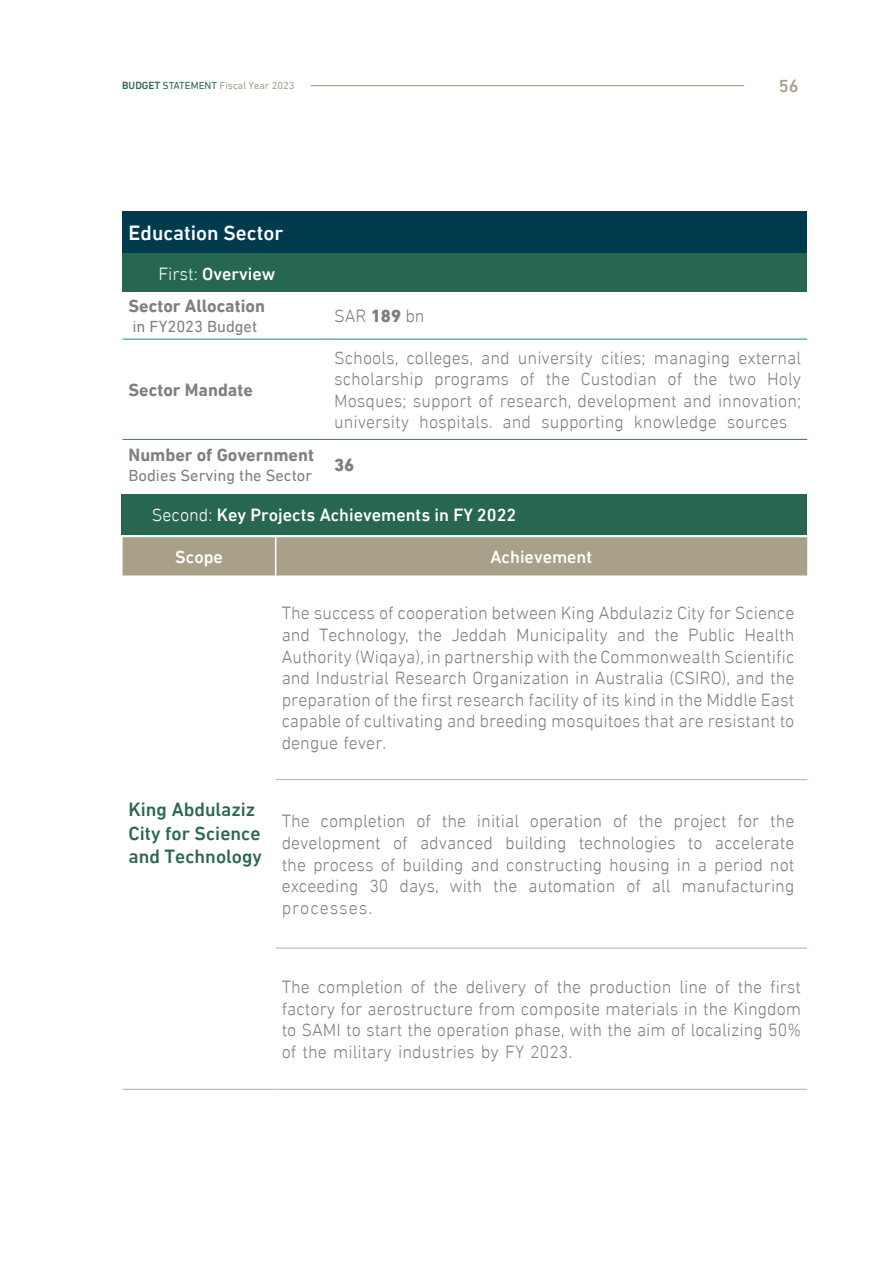
<style>
.page{position:relative;width:893px;height:1263px;background:#fff}
.page>*{position:absolute;margin:0;border:0;box-sizing:border-box;transform-origin:0 0}
.t1{font:500 21px "DIN Next LT Arabic";color:#fff}
.t2{font:500 19.5px/23.4px "DIN Next LT Arabic";color:#28674f}
.t3{font:300 18px/21.6px "DIN Next LT Arabic";color:#808080;text-align:right}
.t4{font:700 18px/32.8px "DIN Next LT Arabic";color:#808080}
.t5{font:500 18px "DIN Next LT Arabic";color:#fff}
.t6{font:300 18px/21.6px "DIN Next LT Arabic";letter-spacing:.025em;color:#808080}
.t7{font:500 18px "DIN Next LT Arabic";color:#a59e88}
.t8{font:800 18px "DIN Next LT Arabic";color:#808080}
.t9{font:16.5px "DIN Next LT Arabic";color:#808080}
.t10{font:10.5px "DIN Next LT Arabic";color:#a69e88}
.s1{font-weight:500;color:#28674f}
.s2{color:#28674f}
.s3{font-weight:300;color:#fff}
.s4{font-weight:500;color:#fff}
.s5{font-weight:800}
.s6{font-weight:300}
</style>
<div class="page">
<hr style="left:311px;top:85px;width:433px;height:1px;background:#a59e88">
<div style="left:123px;top:211px;width:684px;height:43px;background:#003b4d"></div>
<div style="left:123px;top:254px;width:684px;height:38px;background:#28674f"></div>
<hr style="left:123px;top:339px;width:205px;height:1px;background:#0a8b95">
<hr style="left:328px;top:339px;width:479px;height:1px;background:#0a8b95">
<hr style="left:123px;top:439px;width:205px;height:1px;background:#0a8b95">
<hr style="left:328px;top:439px;width:479px;height:1px;background:#0a8b95">
<div style="left:121px;top:494px;width:686px;height:41px;background:#28674f"></div>
<div style="left:123px;top:537px;width:684px;height:38px;background:#a8a088"></div>
<hr style="left:275px;top:537px;width:1px;height:38px;background:#fff">
<hr style="left:276px;top:779px;width:531px;height:1px;background:#b7af9b">
<hr style="left:276px;top:948px;width:531px;height:1px;background:#b7af9b">
<hr style="left:123px;top:1089px;width:153px;height:1px;background:#b7af9b">
<hr style="left:276px;top:1089px;width:531px;height:1px;background:#b7af9b">
<p class="t10" style="left:122px;top:79px;width:174px"><span class="s1">BUDGET</span> <span class="s2">STATEMENT</span> Fiscal Year 2023</p>
<p class="t7" style="left:779px;top:76px;width:21px">56</p>
<p class="t1" style="left:129px;top:221px;width:156px">Education Sector</p>
<p class="t4" style="left:129px;top:257px;width:148px;text-indent:30px"><span class="s3">First:</span> <span class="s4">Overview<br></span>Sector Allocation</p>
<p class="t9" style="left:133px;top:317px;width:126px">in FY2023 Budget</p>
<p class="t4" style="left:129px;top:373px;width:126px">Sector Mandate</p>
<p class="t3" style="left:334px;top:305px;width:92px">SAR <span class="s5">189</span> bn</p>
<p class="t3" style="left:334px;top:347px;width:177px">Schools, colleges, and</p>
<p class="t3" style="left:518px;top:347px;width:77px">university</p>
<p class="t3" style="left:601px;top:347px;width:46px">cities;</p>
<p class="t3" style="left:654px;top:347px;width:78px">managing</p>
<p class="t3" style="left:738px;top:347px;width:64px">external</p>
<p class="t3" style="left:581px;top:368px;width:77px">Custodian</p>
<p class="t3" style="left:334px;top:368px;width:91px">scholarship</p>
<p class="t3" style="left:334px;top:390px;width:469px">Mosques; support of research, development and innovation;</p>
<p class="t3" style="left:727px;top:411px;width:62px">sources</p>
<p class="t3" style="left:520px;top:368px;width:16px">of</p>
<p class="t3" style="left:546px;top:368px;width:26px">the</p>
<p class="t3" style="left:668px;top:368px;width:16px">of</p>
<p class="t3" style="left:693px;top:368px;width:26px">the</p>
<p class="t3" style="left:767px;top:368px;width:35px">Holy</p>
<p class="t3" style="left:728px;top:368px;width:30px">two</p>
<p class="t3" style="left:434px;top:368px;width:77px">programs</p>
<p class="t3" style="left:334px;top:411px;width:77px">university</p>
<p class="t3" style="left:419px;top:411px;width:75px">hospitals.</p>
<p class="t3" style="left:502px;top:411px;width:30px">and</p>
<p class="t3" style="left:541px;top:411px;width:84px">supporting</p>
<p class="t3" style="left:634px;top:411px;width:84px">knowledge</p>
<p class="t4" style="left:129px;top:438px;width:187px">Number of Government</p>
<p class="t8" style="left:334px;top:454px;width:22px">36</p>
<p class="t9" style="left:129px;top:465px;width:185px">Bodies Serving the Sector</p>
<p class="t5" style="left:152px;top:504px;width:366px"><span class="s6">Second:</span> Key Projects Achievements in FY 2022</p>
<p class="t5" style="left:491px;top:546px;width:103px">Achievement</p>
<p class="t5" style="left:175px;top:546px;width:49px">Scope</p>
<p class="t2" style="left:129px;top:798px;width:135px">King Abdulaziz<br>City for Science and Technology</p>
<p class="t3" style="left:282px;top:602px;width:514px">The success of cooperation between King Abdulaziz City for Science<br>Health</p>
<p class="t3" style="left:282px;top:624px;width:514px;text-align:left">and<br>Authority (Wiqaya i n,) partnership with the Commonwealth Scientific and Industrial Research Organization in Australia (CSIRO ,) and the preparation of the first research facility of its kind in the Middle East capable of cultivating and breeding mosquitoes that are resistant to dengue fever.</p>
<p class="t3" style="left:319px;top:624px;width:92px">Technology,</p>
<p class="t3" style="left:418px;top:624px;width:26px">the</p>
<p class="t3" style="left:451px;top:624px;width:57px">Jeddah</p>
<p class="t3" style="left:516px;top:624px;width:93px">Municipality</p>
<p class="t3" style="left:617px;top:624px;width:30px">and</p>
<p class="t3" style="left:655px;top:624px;width:26px">the</p>
<p class="t3" style="left:688px;top:624px;width:49px">Public</p>
<p class="t3" style="left:282px;top:810px;width:30px">The</p>
<p class="t3" style="left:321px;top:810px;width:87px">completion</p>
<p class="t3" style="left:416px;top:810px;width:16px">of</p>
<p class="t3" style="left:442px;top:810px;width:26px">the</p>
<p class="t3" style="left:477px;top:810px;width:44px">initial</p>
<p class="t3" style="left:530px;top:810px;width:74px">operation</p>
<p class="t3" style="left:613px;top:810px;width:16px">of</p>
<p class="t3" style="left:638px;top:810px;width:26px">the</p>
<p class="t3" style="left:674px;top:810px;width:55px">project</p>
<p class="t3" style="left:738px;top:810px;width:23px">for</p>
<p class="t3" style="left:770px;top:810px;width:26px">the</p>
<p class="t3" style="left:282px;top:832px;width:101px">development</p>
<p class="t3" style="left:282px;top:853px;width:514px">the process of building and constructing housing in a period not</p>
<p class="t3" style="left:681px;top:875px;width:114px">manufacturing</p>
<p class="t3" style="left:393px;top:832px;width:16px">of</p>
<p class="t3" style="left:420px;top:832px;width:75px">advanced</p>
<p class="t3" style="left:505px;top:832px;width:63px">building</p>
<p class="t3" style="left:579px;top:832px;width:98px">technologies</p>
<p class="t3" style="left:715px;top:832px;width:81px">accelerate</p>
<p class="t3" style="left:688px;top:832px;width:16px">to</p>
<p class="t3" style="left:369px;top:875px;width:21px">30</p>
<p class="t6" style="left:282px;top:875px;width:92px">exceeding processes.</p>
<p class="t3" style="left:399px;top:875px;width:41px">days,</p>
<p class="t3" style="left:449px;top:875px;width:34px">with</p>
<p class="t3" style="left:493px;top:875px;width:26px">the</p>
<p class="t3" style="left:528px;top:875px;width:88px">automation</p>
<p class="t3" style="left:626px;top:875px;width:16px">of</p>
<p class="t3" style="left:652px;top:875px;width:20px">all</p>
<p class="t3" style="left:282px;top:976px;width:521px;text-align:justify">The completion of the delivery of the production line of the first factory for aerostructure from composite materials in the Kingdom to SAMI to start the operation phase, with the aim of localizing 50% of the military industries by FY 2023.</p>
</div>
